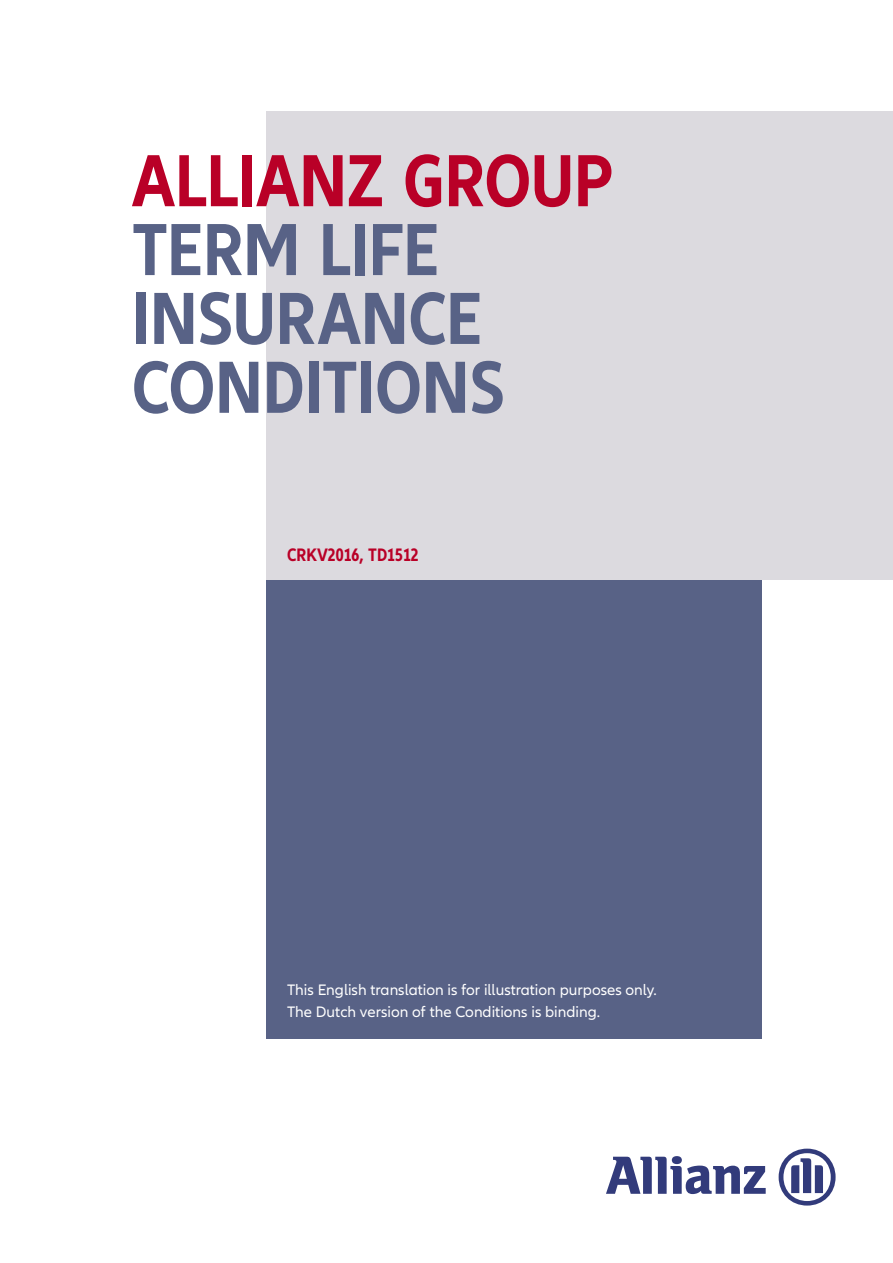
<style>
.page{position:relative;width:893px;height:1263px;background:#fff}
.page>*{position:absolute;margin:0;border:0;box-sizing:border-box;transform-origin:0 0}
.t1{font:700 condensed 76.5px/68.8px "Allianz Neo";color:#586286}
.t2{font:700 condensed 76.5px "Allianz Neo";color:#b90027}
.t3{font:700 condensed 18.75px "Allianz Neo";color:#b90027}
.t4{font:15.75px/22.5px "Allianz Neo";color:#fff}
</style>
<div class="page">
<div style="left:267px;top:579px;width:495px;height:459px;background:#586286"></div>
<div style="left:267px;top:111px;width:626px;height:468px;background:#dcdadf"></div>
<svg style="left:606px;top:1156px;width:160px;height:38px"></svg>
<svg style="left:779px;top:1148px;width:57px;height:57px"></svg>
<h1 class="t2" style="left:132px;top:137px;width:483px">ALLIANZ GROUP</h1>
<h1 class="t1" style="left:132px;top:217px;width:375px">TERM LIFE<br>INSURANCE<br>CONDITIONS</h1>
<p class="t3" style="left:287px;top:544px;width:133px">CRKV2016, TD1512</p>
<p class="t4" style="left:287px;top:979px;width:371px">This English translation is for illustration purposes only.<br>The Dutch version of the Conditions is binding.</p>
</div>
